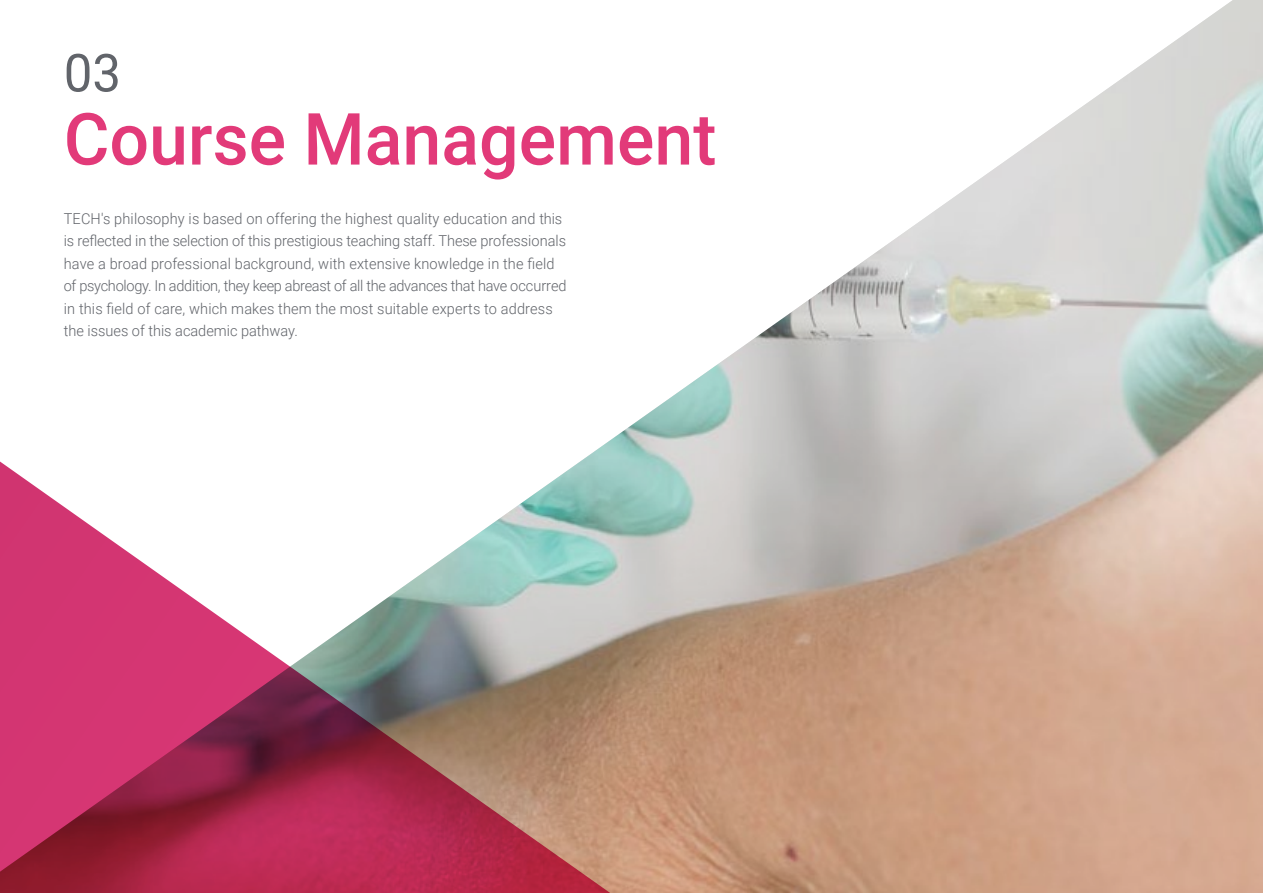
<style>
.page{position:relative;width:1263px;height:893px;background:#fff}
.page>*{position:absolute;margin:0;border:0;box-sizing:border-box;transform-origin:0 0}
.t1{font:500 72px "Roboto";color:#e23a79}
.t2{font:52.5px "Roboto";color:#61646a}
.t3{font:300 15px/22.5px "Roboto";color:#61646a}
</style>
<div class="page">
<img style="left:602px;top:0;width:661px;height:893px">
<svg style="left:0;top:446px;width:640px;height:447px"></svg>
<h2 class="t2" style="left:64px;top:36px;width:59px">03</h2>
<h1 class="t1" style="left:64px;top:89px;width:654px">Course Management</h1>
<p class="t3" style="left:64px;top:207px;width:504px">TECH's philosophy is based on offering the highest quality education and this is reflected in the selection of this prestigious teaching staff. These professionals have a broad professional background, with extensive knowledge in the field of psychology. In addition, they keep abreast of all the advances that have occurred in this field of care, which makes them the most suitable experts to address the issues of this academic pathway.</p>
</div>
